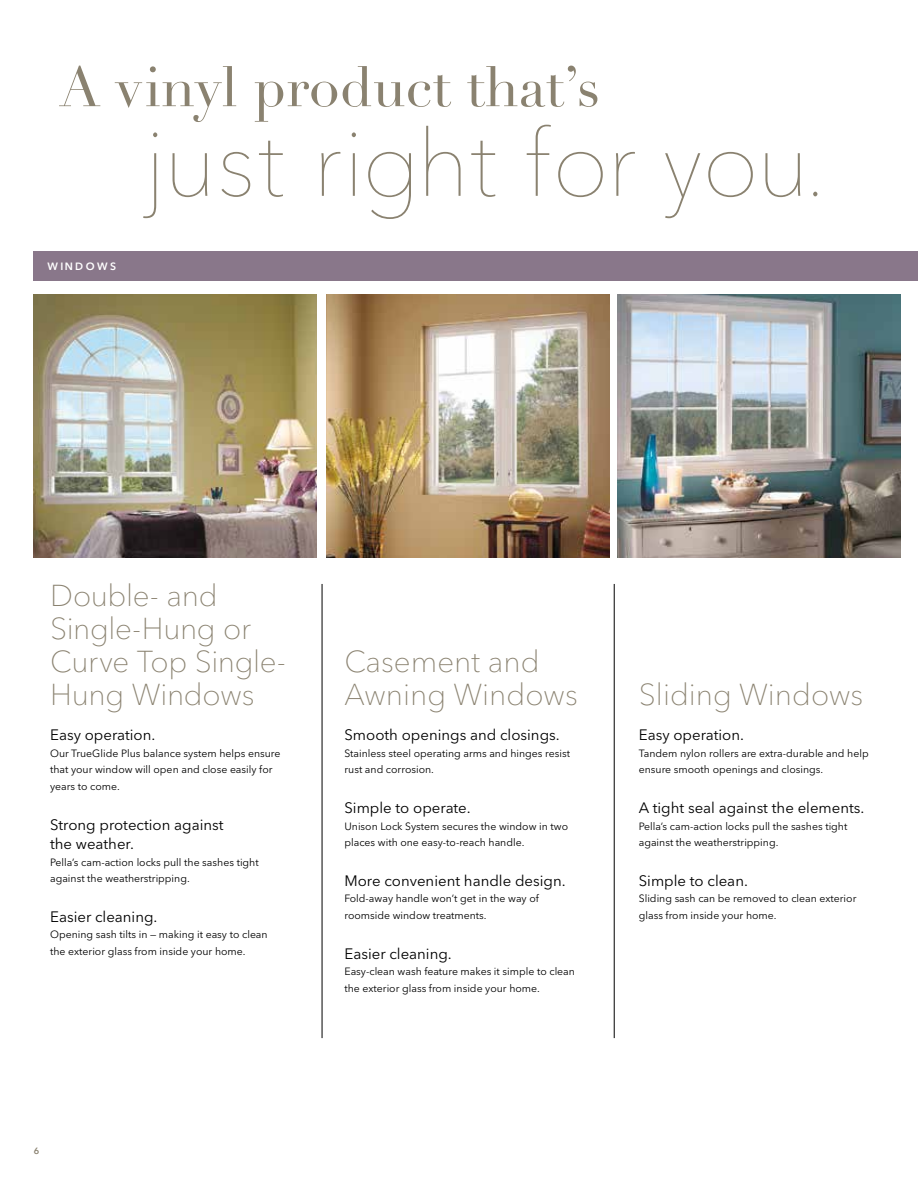
<style>
.page{position:relative;width:918px;height:1188px;background:#fff}
.page>*{position:absolute;margin:0;border:0;box-sizing:border-box;transform-origin:0 0}
.t1{font:200 92.7px "Avenir Next LT Pro";color:#8a8270}
.t2{font:55.65px "Didot";color:#8a8270}
.t3{font:100 30px/33px "Avenir Next LT Pro";letter-spacing:-.005em;color:#8a8270}
.t4{font:15px/19.5px "Avenir Next LT Pro";color:#000}
.t5{font:10.5px/16.5px "Avenir Next LT Pro";color:#000}
.t6{font:600 10.5px "Avenir Next LT Pro";letter-spacing:.23em;color:#fff}
.t7{font:600 9px "Avenir Next LT Pro";color:#8a8270}
</style>
<div class="page">
<img style="left:618px;top:294px;width:283px;height:263px">
<img style="left:327px;top:294px;width:283px;height:263px">
<img style="left:34px;top:294px;width:283px;height:263px">
<div style="left:34px;top:252px;width:884px;height:29px;background:#89778a"></div>
<hr style="left:614px;top:584px;width:1px;height:454px;background:#000">
<hr style="left:322px;top:584px;width:1px;height:454px;background:#000">
<h2 class="t2" style="left:59px;top:54px;width:543px">A vinyl product that’s</h2>
<h1 class="t1" style="left:145px;top:108px;width:683px">just right for you.</h1>
<p class="t6" style="left:47px;top:260px;width:70px">WINDOWS</p>
<h3 class="t3" style="left:50px;top:579px;width:237px">Double- and<br>Single-Hung or<br>Curve Top Single-<br>Hung Windows</h3>
<h3 class="t4" style="left:50px;top:725px;width:107px">Easy operation.</h3>
<p class="t5" style="left:50px;top:745px;width:232px">Our TrueGlide Plus balance system helps ensure that your window will open and close easily for years to come.</p>
<h3 class="t4" style="left:50px;top:815px;width:175px">Strong protection against the weather.</h3>
<p class="t5" style="left:50px;top:854px;width:210px">Pella’s cam-action locks pull the sashes tight against the weatherstripping.</p>
<h3 class="t4" style="left:50px;top:907px;width:109px">Easier cleaning.</h3>
<p class="t5" style="left:50px;top:926px;width:219px">Opening sash tilts in — making it easy to clean the exterior glass from inside your home.</p>
<h3 class="t3" style="left:344px;top:645px;width:235px">Casement and<br>Awning Windows</h3>
<h3 class="t4" style="left:344px;top:725px;width:217px">Smooth openings and closings.</h3>
<p class="t5" style="left:344px;top:745px;width:227px">Stainless steel operating arms and hinges resist rust and corrosion.</p>
<h3 class="t4" style="left:344px;top:798px;width:128px">Simple to operate.</h3>
<p class="t5" style="left:344px;top:818px;width:225px">Unison Lock System secures the window in two places with one easy-to-reach handle.</p>
<h3 class="t4" style="left:344px;top:871px;width:223px">More convenient handle design.</h3>
<p class="t5" style="left:344px;top:890px;width:196px">Fold-away handle won’t get in the way of roomside window treatments.</p>
<h3 class="t4" style="left:344px;top:944px;width:109px">Easier cleaning.</h3>
<p class="t5" style="left:344px;top:963px;width:232px">Easy-clean wash feature makes it simple to clean the exterior glass from inside your home.</p>
<p class="t7" style="left:34px;top:1146px;width:7px">6</p>
<h3 class="t3" style="left:639px;top:678px;width:226px">Sliding Windows</h3>
<h3 class="t4" style="left:639px;top:725px;width:107px">Easy operation.</h3>
<p class="t5" style="left:639px;top:745px;width:231px">Tandem nylon rollers are extra-durable and help ensure smooth openings and closings.</p>
<h3 class="t4" style="left:639px;top:798px;width:227px">A tight seal against the elements.</h3>
<p class="t5" style="left:639px;top:818px;width:210px">Pella’s cam-action locks pull the sashes tight against the weatherstripping.</p>
<h3 class="t4" style="left:639px;top:871px;width:111px">Simple to clean.</h3>
<p class="t5" style="left:639px;top:890px;width:219px">Sliding sash can be removed to clean exterior glass from inside your home.</p>
</div>
